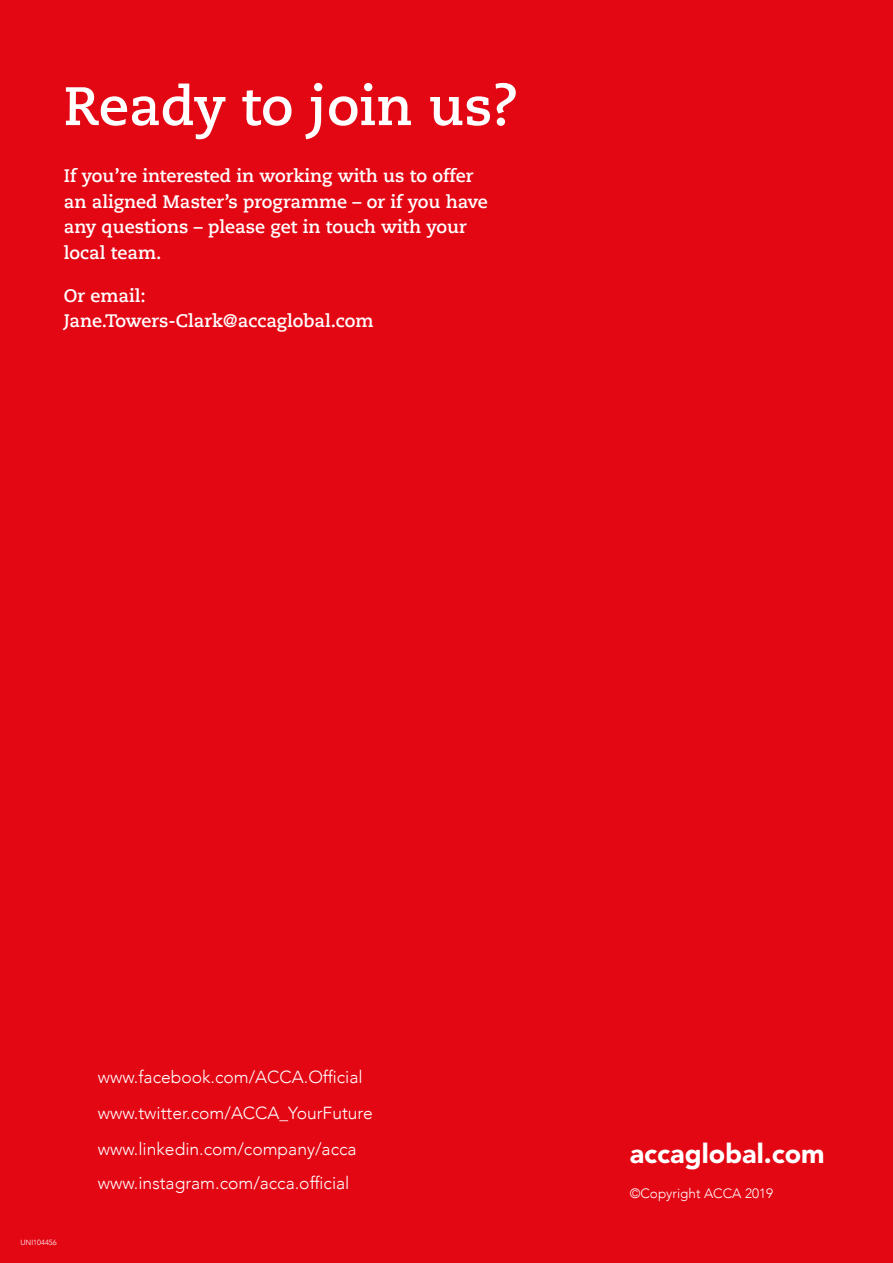
<style>
.page{position:relative;width:893px;height:1263px;background:#e30613}
.page>*{position:absolute;margin:0;border:0;box-sizing:border-box;transform-origin:0 0}
.Page_Heading{font:700 54px "Caeciliae Text";color:#fff}
.Large_Sub_head{font:900 27px "Avenir LT Std";color:#fff}
.Large_Sub_head-2{font:700 18px/25.5px "Caeciliae Text";color:#fff}
.t1{font:300 17.4px "Avenir";color:#fff}
.Body_Copy{font:300 13.5px "Avenir";color:#fff}
.Body_Copy-2{font:300 7.5px "Avenir";color:#fff}
</style>
<div class="page">
<p class="Page_Heading" style="left:64px;top:68px;width:456px">Ready to join us?</p>
<p class="Large_Sub_head-2" style="left:64px;top:163px;width:425px">If you’re interested in working with us to offer an aligned Master’s programme – or if you have any questions – please get in touch with your local team.</p>
<p class="Large_Sub_head-2" style="left:64px;top:282px;width:311px">Or email:<br>Jane.Towers-Clark@accaglobal.com</p>
<p class="Body_Copy-2" style="left:20px;top:1238px;width:38px">UNI104456</p>
<p class="t1" style="left:98px;top:1067px;width:266px">www.facebook.com/ACCA.Official</p>
<p class="t1" style="left:98px;top:1103px;width:276px">www.twitter.com/ACCA_YourFuture</p>
<p class="t1" style="left:98px;top:1138px;width:260px">www.linkedin.com/company/acca</p>
<p class="t1" style="left:98px;top:1173px;width:253px">www.instagram.com/acca.official</p>
<p class="Large_Sub_head" style="left:630px;top:1138px;width:197px">accaglobal.com</p>
<p class="Body_Copy" style="left:630px;top:1186px;width:145px">©Copyright ACCA 2019</p>
</div>
